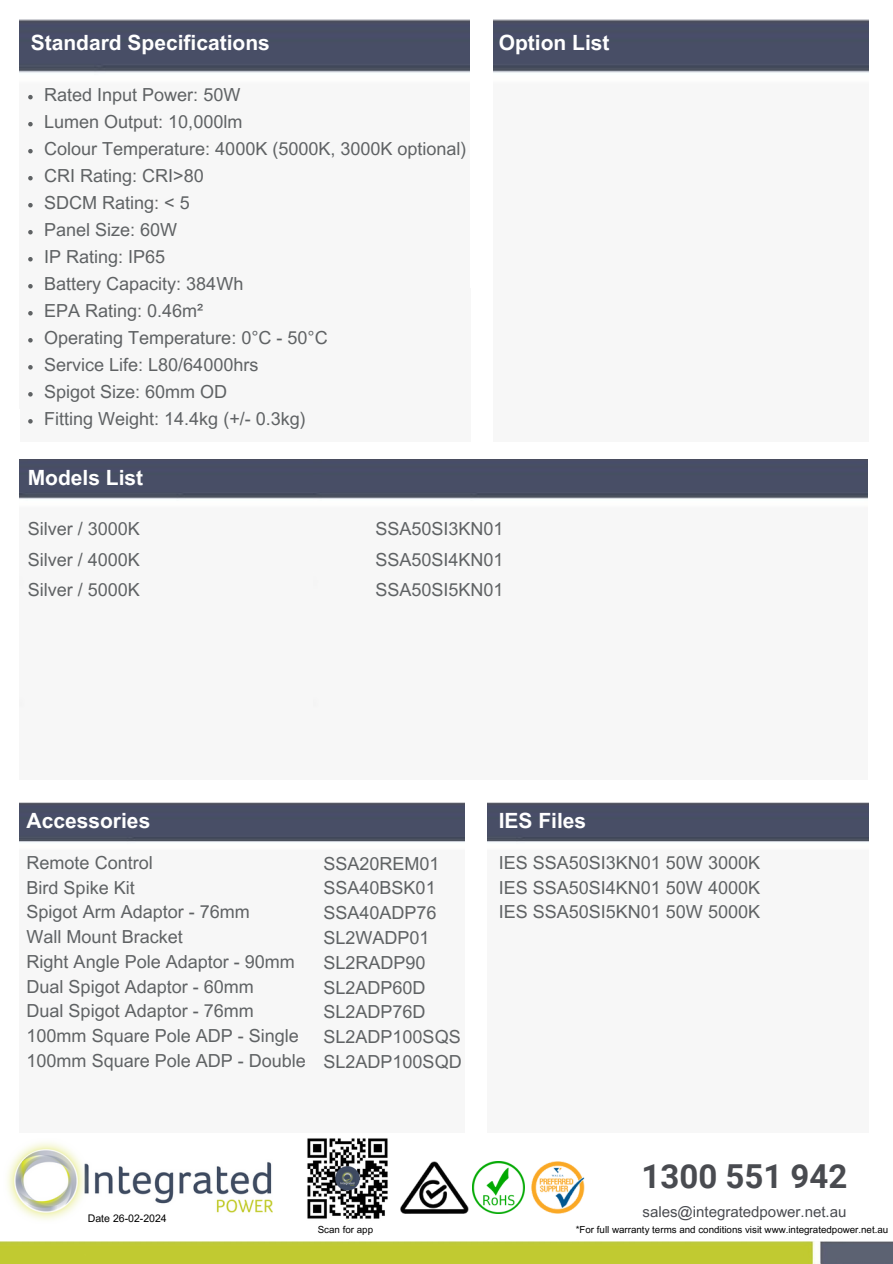
<style>
.page{position:relative;width:893px;height:1264px;background:#fff}
.page>*{position:absolute;margin:0;border:0;box-sizing:border-box;transform-origin:0 0}
.t1{font:700 33px "Roboto";color:#494b50}
.t2{font:700 21px "Arial MT Pro";color:#fff}
.t3{font:18px/24.8px "Arial MT Pro";color:#5f6264;text-align:justify}
.t4{font:15px "Arial MT Pro";color:#494b50}
.t5{font:10.5px "Arial MT Pro";color:#000}
.t6{font:9.75px "Arial MT Pro";color:#000}
</style>
<div class="page">
<img style="left:20px;top:20px;width:450px;height:377px">
<img style="left:493px;top:20px;width:375px;height:53px">
<img style="left:20px;top:459px;width:294px;height:247px">
<img style="left:314px;top:459px;width:553px;height:247px">
<svg style="left:28px;top:95px;width:5px;height:4px"></svg>
<svg style="left:28px;top:122px;width:5px;height:4px"></svg>
<svg style="left:28px;top:149px;width:5px;height:4px"></svg>
<svg style="left:28px;top:176px;width:5px;height:4px"></svg>
<svg style="left:28px;top:203px;width:5px;height:4px"></svg>
<svg style="left:28px;top:230px;width:5px;height:4px"></svg>
<svg style="left:28px;top:257px;width:5px;height:4px"></svg>
<svg style="left:28px;top:284px;width:5px;height:4px"></svg>
<svg style="left:28px;top:311px;width:5px;height:4px"></svg>
<svg style="left:28px;top:338px;width:5px;height:4px"></svg>
<svg style="left:28px;top:365px;width:5px;height:4px"></svg>
<svg style="left:28px;top:392px;width:5px;height:4px"></svg>
<svg style="left:28px;top:419px;width:5px;height:4px"></svg>
<img style="left:20px;top:802px;width:444px;height:41px">
<img style="left:488px;top:802px;width:380px;height:41px">
<img style="left:7px;top:1142px;width:265px;height:78px">
<img style="left:0;top:1241px;width:892px;height:22px">
<img style="left:473px;top:1161px;width:51px;height:52px">
<img style="left:400px;top:1161px;width:69px;height:52px">
<img style="left:531px;top:1161px;width:53px;height:52px">
<img style="left:307px;top:1138px;width:81px;height:81px">
<p class="t2" style="left:31px;top:35px;width:241px">Standard Specifications</p>
<p class="t3" style="left:44px;top:84px;width:198px">Rated Input Power: 50W</p>
<p class="t3" style="left:44px;top:111px;width:200px">Lumen Output: 10,000lm</p>
<p class="t3" style="left:44px;top:138px;width:424px">Colour Temperature: 4000K (5000K, 3000K optional)</p>
<p class="t3" style="left:44px;top:165px;width:161px">CRI Rating: CRI&gt;80</p>
<p class="t3" style="left:44px;top:192px;width:147px">SDCM Rating: &lt; 5</p>
<p class="t3" style="left:44px;top:219px;width:135px">Panel Size: 60W</p>
<p class="t3" style="left:44px;top:246px;width:123px">IP Rating: IP65</p>
<p class="t3" style="left:44px;top:273px;width:201px">Battery Capacity: 384Wh</p>
<p class="t3" style="left:44px;top:300px;width:161px">EPA Rating: 0.46m²</p>
<p class="t3" style="left:44px;top:327px;width:285px">Operating Temperature: 0°C - 50°C</p>
<h2 class="t3" style="left:44px;top:354px;width:216px">Service Life: L80/64000hrs</h2>
<p class="t3" style="left:44px;top:381px;width:185px">Spigot Size: 60mm OD</p>
<p class="t3" style="left:44px;top:408px;width:263px">Fitting Weight: 14.4kg (+/- 0.3kg)</p>
<p class="t2" style="left:28px;top:469px;width:117px">Models List</p>
<p class="t2" style="left:498px;top:35px;width:112px">Option List</p>
<p class="t3" style="left:28px;top:516px;width:114px;line-height:30.3px">Silver / 3000K Silver / 4000K Silver / 5000K</p>
<h2 class="t3" style="left:375px;top:516px;width:130px;line-height:30.3px">SSA50SI3KN01<br>SSA50SI4KN01<br>SSA50SI5KN01</h2>
<h3 class="t2" style="left:27px;top:812px;width:125px">Accessories</h3>
<p class="t2" style="left:498px;top:812px;width:89px">IES Files</p>
<h1 class="t3" style="left:27px;top:852px;width:281px;text-align:left">Remote Control<br>Bird Spike Kit<br>Spigot Arm Adaptor - 76mm<br>Wall Mount Bracket<br>Right Angle Pole Adaptor - 90mm<br>Dual Spigot Adaptor - 60mm<br>Dual Spigot Adaptor - 76mm<br>100mm Square Pole ADP - Single<br>100mm Square Pole ADP - Double</h1>
<h5 class="t3" style="left:323px;top:853px;width:140px;text-align:left">SSA20REM01<br>SSA40BSK01<br>SSA40ADP76<br>SL2WADP01<br>SL2RADP90<br>SL2ADP60D<br>SL2ADP76D<br>SL2ADP100SQS<br>SL2ADP100SQD</h5>
<p class="t5" style="left:88px;top:1213px;width:80px">Date 26-02-2024</p>
<p class="t3" style="left:498px;top:852px;width:263px">IES SSA50SI3KN01 50W 3000K IES SSA50SI4KN01 50W 4000K IES SSA50SI5KN01 50W 5000K</p>
<p class="t1" style="left:641px;top:1157px;width:207px">1300 551 942</p>
<p class="t4" style="left:642px;top:1205px;width:205px">sales@integratedpower.net.au</p>
<p class="t6" style="left:318px;top:1225px;width:57px">Scan for app</p>
<p class="t6" style="left:575px;top:1225px;width:314px">*For full warranty terms and conditions visit www.integratedpower.net.au</p>
</div>
